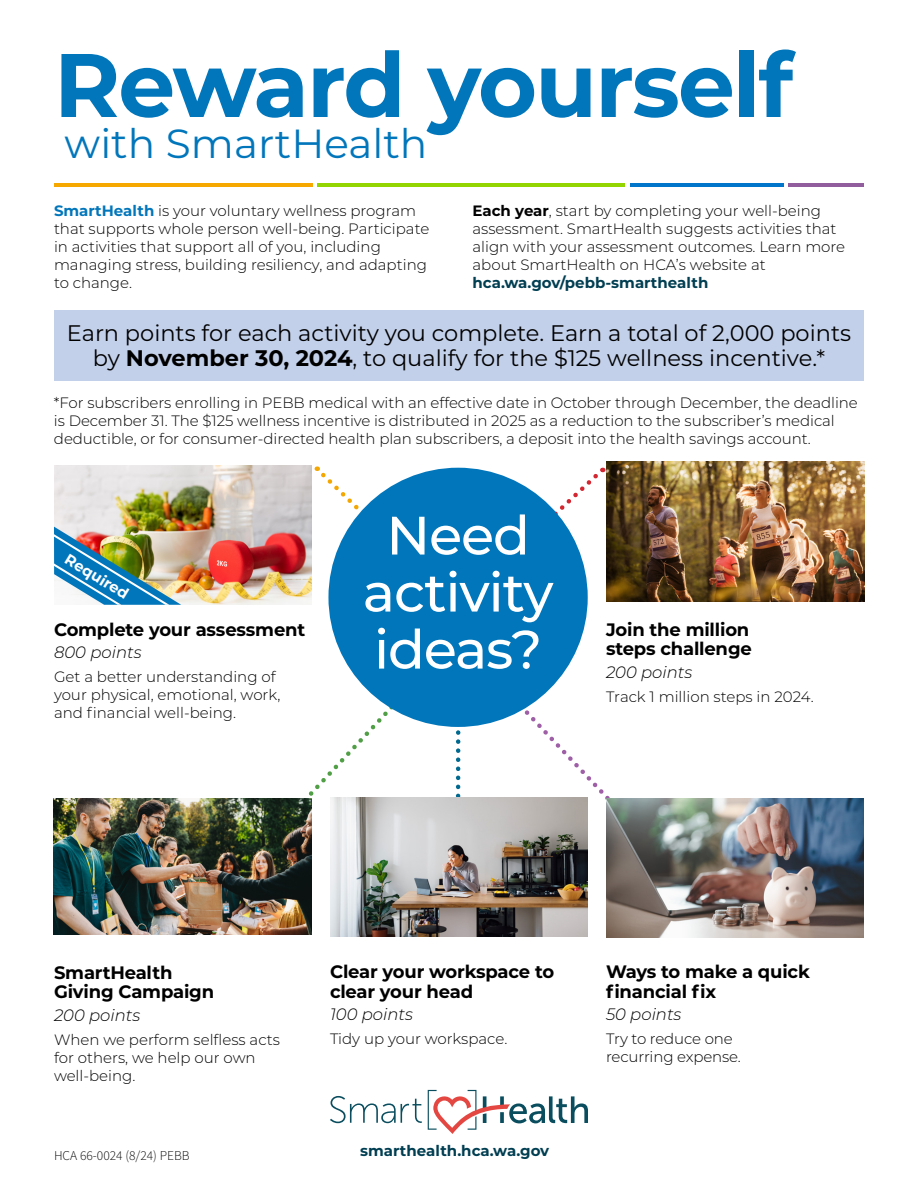
<style>
.page{position:relative;width:918px;height:1188px;background:#fff}
.page>*{position:absolute;margin:0;border:0;box-sizing:border-box;transform-origin:0 0}
.t1{font:700 90px "Montserrat";letter-spacing:-.02em;color:#0276bb}
.t2{font:500 54px/57px "Montserrat";letter-spacing:-.02em;color:#fff;text-align:center}
.t3{font:40.65px "Montserrat";color:#0276bb}
.t4{font:22.5px/25.5px "Montserrat";color:#000;text-align:center}
.t5{font:700 18px/19.5px "Montserrat";letter-spacing:-.01em;color:#000}
.t6{font:italic 300 16.5px "Montserrat";color:#000}
.t7{font:300 15px/18px "Montserrat";color:#000}
.t8{font:700 15px "Montserrat";color:#003e52}
.t9{font:300 13.5px "Source Sans Pro";color:#000}
.s1{font-weight:700;color:#0276bb}
.s2{font-weight:700}
.s3{font-weight:700;color:#003e52}
</style>
<div class="page">
<svg style="left:308px;top:466px;width:302px;height:339px"></svg>
<div style="left:328px;top:468px;width:260px;height:259px;background:#0276bb;border-radius:50%"></div>
<hr style="left:54px;top:183px;width:259px;height:4px;background:#f7a800">
<hr style="left:318px;top:183px;width:307px;height:4px;background:#93d500">
<hr style="left:630px;top:183px;width:154px;height:4px;background:#0075c9">
<hr style="left:789px;top:183px;width:75px;height:4px;background:#925d9c">
<img style="left:330px;top:798px;width:258px;height:139px">
<img style="left:607px;top:798px;width:257px;height:139px">
<div style="left:54px;top:310px;width:810px;height:71px;background:#c3d0ea"></div>
<svg style="left:330px;top:1096px;width:92px;height:27px"></svg>
<svg style="left:428px;top:1090px;width:160px;height:44px"></svg>
<img style="left:54px;top:466px;width:258px;height:139px">
<img style="left:54px;top:527px;width:127px;height:78px">
<img style="left:606px;top:461px;width:258px;height:141px">
<img style="left:54px;top:798px;width:258px;height:136px">
<h1 class="t1" style="left:54px;top:20px;width:741px">Reward yourself</h1>
<h1 class="t3" style="left:65px;top:115px;width:364px">with SmartHealth</h1>
<p class="t7" style="left:54px;top:202px;width:377px"><span class="s1">SmartHealth</span> is your voluntary wellness program that supports whole person well-being. Participate in activities that support all of you, including managing stress, building resiliency, and adapting to change.</p>
<p class="t7" style="left:472px;top:202px;width:374px"><span class="s2">Each year</span>, start by completing your well-being assessment. SmartHealth suggests activities that align with your assessment outcomes. Learn more about SmartHealth on HCA’s website at <span class="s3">hca.wa.gov/pebb-smarthealth</span></p>
<p class="t4" style="left:67px;top:319px;width:786px">Earn points for each activity you complete. Earn a total of 2,000 points by <span class="s2">November 30, 2024</span>, to qualify for the $125 wellness incentive.*</p>
<p class="t7" style="left:54px;top:394px;width:805px">*For subscribers enrolling in PEBB medical with an effective date in October through December, the deadline is December 31. The $125 wellness incentive is distributed in 2025 as a reduction to the subscriber’s medical deductible, or for consumer-directed health plan subscribers, a deposit into the health savings account.</p>
<h2 class="t5" style="left:54px;top:619px;width:253px">Complete your assessment</h2>
<p class="t6" style="left:54px;top:641px;width:89px">800 points</p>
<p class="t7" style="left:54px;top:668px;width:228px">Get a better understanding of your physical, emotional, work, and financial well-being.</p>
<h1 class="t2" style="left:363px;top:505px;width:192px">Need activity ideas?</h1>
<h2 class="t5" style="left:606px;top:619px;width:147px">Join the million steps challenge</h2>
<p class="t6" style="left:606px;top:661px;width:88px">200 points</p>
<p class="t7" style="left:606px;top:687px;width:209px">Track 1 million steps in 2024.</p>
<h2 class="t5" style="left:54px;top:962px;width:162px">SmartHealth<br>Giving Campaign</h2>
<p class="t6" style="left:54px;top:1004px;width:88px">200 points</p>
<p class="t7" style="left:54px;top:1030px;width:227px">When we perform selfless acts for others, we help our own well-being.</p>
<p class="t9" style="left:54px;top:1147px;width:137px">HCA 66-0024 (8/24) PEBB</p>
<h2 class="t5" style="left:330px;top:961px;width:226px">Clear your workspace to clear your head</h2>
<p class="t6" style="left:330px;top:1003px;width:85px">100 points</p>
<p class="t7" style="left:330px;top:1029px;width:179px">Tidy up your workspace.</p>
<p class="t8" style="left:360px;top:1140px;width:190px">smarthealth.hca.wa.gov</p>
<h2 class="t5" style="left:606px;top:961px;width:205px">Ways to make a quick financial fix</h2>
<p class="t6" style="left:606px;top:1003px;width:77px">50 points</p>
<p class="t7" style="left:606px;top:1029px;width:136px">Try to reduce one recurring expense.</p>
</div>
